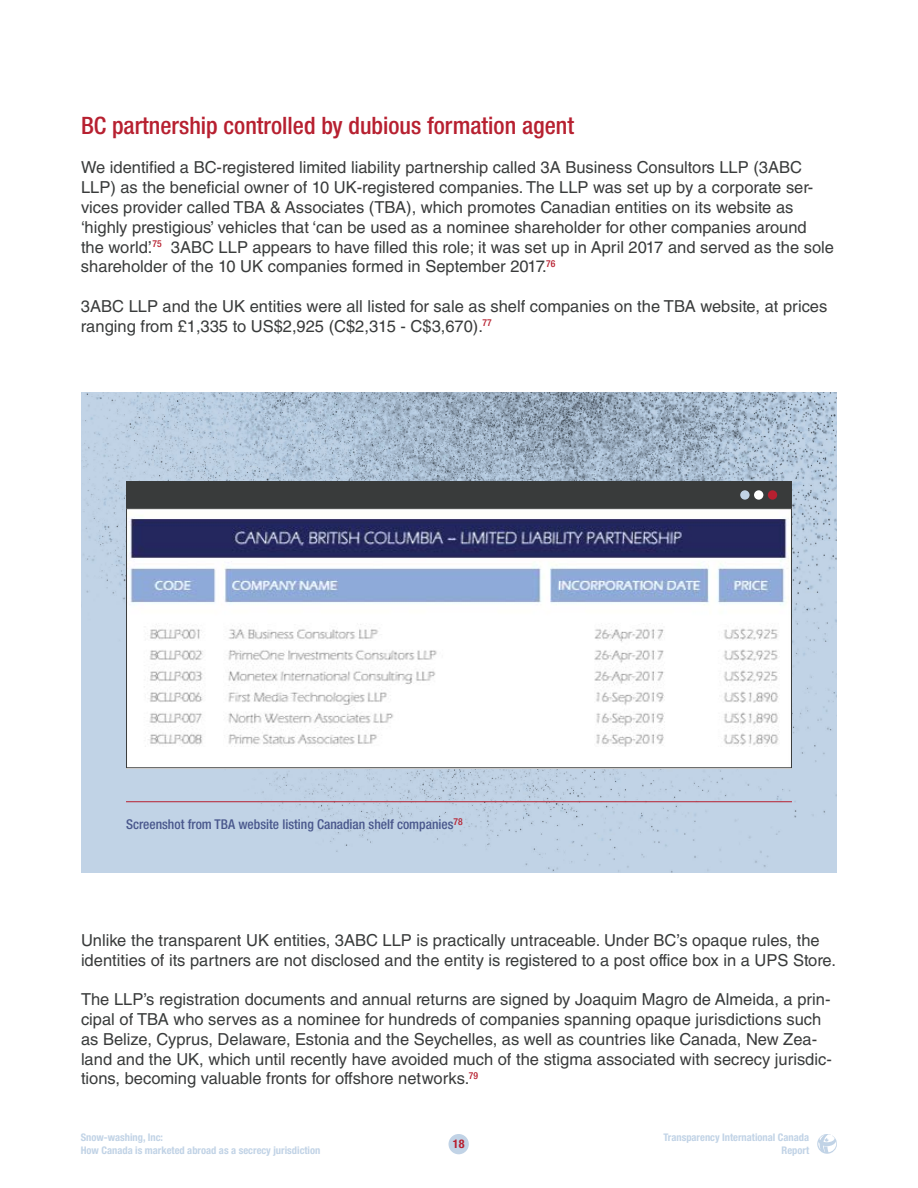
<style>
.page{position:relative;width:918px;height:1188px;background:#fff}
.page>*{position:absolute;margin:0;border:0;box-sizing:border-box;transform-origin:0 0}
.t1{font:500 condensed 24px "Helvetica Neue LT Std";color:#b72030}
.t2{font:16.5px/19.8px "Helvetica LT Std";color:#393b3b}
.t3{font:500 condensed 13.5px "Helvetica Neue LT Std";color:#49578c}
.t4{font:700 condensed 12px "Helvetica Neue LT Std";color:#b72030}
.t5{font:700 condensed 10.5px/12.6px "Helvetica Neue LT Std";color:#c1d3e6}
</style>
<div class="page">
<div style="left:449px;top:1134px;width:20px;height:20px;background:#c1d3e6;border-radius:50%"></div>
<svg style="left:817px;top:1134px;width:20px;height:20px"></svg>
<img style="left:81px;top:393px;width:756px;height:480px">
<hr style="left:126px;top:801px;width:666px;height:1px;background:#b72030">
<img style="left:128px;top:510px;width:662px;height:256px">
<div style="left:126px;top:508px;width:666px;height:260px;border:1px solid #393b3b"></div>
<div style="left:126px;top:482px;width:666px;height:26px;background:#393b3b"></div>
<div style="left:768px;top:490px;width:9px;height:10px;background:#b72030;border-radius:50%"></div>
<div style="left:754px;top:490px;width:9px;height:10px;background:#fff;border-radius:50%"></div>
<svg style="left:740px;top:490px;width:10px;height:10px"></svg>
<h1 class="t1" style="left:81px;top:111px;width:495px">BC partnership controlled by dubious formation agent</h1>
<p class="t2" style="left:81px;top:158px;width:755px">We identified a BC-registered limited liability partnership called 3A Business Consultors LLP (3ABC LLP) as the beneficial owner of 10 UK-registered companies. The LLP was set up by a corporate ser&shy;vices provider called TBA &amp; Associates (TBA), which promotes Canadian entities on its website as ‘highly prestigious’ vehicles that ‘can be used as a nominee shareholder for other companies around<br>the world’.<sup>75</sup> 3ABC LLP appears to have filled this role; it was set up in April 2017 and served as the sole shareholder of the 10 UK companies formed in September 2017.<sup>76</sup></p>
<p class="t2" style="left:81px;top:296px;width:748px">3ABC LLP and the UK entities were all listed for sale as shelf companies on the TBA website, at prices ranging from £1,335 to US$2,925 (C$2,315 - C$3,670).<sup>77</sup></p>
<p class="t3" style="left:126px;top:817px;width:338px">Screenshot from TBA website listing Canadian shelf companies<sup>78</sup></p>
<p class="t2" style="left:81px;top:930px;width:757px">Unlike the transparent UK entities, 3ABC LLP is practically untraceable. Under BC’s opaque rules, the identities of its partners are not disclosed and the entity is registered to a post office box in a UPS Store.</p>
<p class="t2" style="left:81px;top:989px;width:752px">The LLP’s registration documents and annual returns are signed by Joaquim Magro de Almeida, a prin&shy;cipal of TBA who serves as a nominee for hundreds of companies spanning opaque jurisdictions such as Belize, Cyprus, Delaware, Estonia and the Seychelles, as well as countries like Canada, New Zea&shy;land and the UK, which until recently have avoided much of the stigma associated with secrecy jurisdic&shy;tions, becoming valuable fronts for offshore networks.<sup>79</sup></p>
<p class="t5" style="left:81px;top:1131px;width:241px">Snow-washing, Inc:<br>How Canada is marketed abroad as a secrecy jurisdiction</p>
<p class="t4" style="left:453px;top:1137px;width:13px">18</p>
<p class="t5" style="left:664px;top:1131px;width:147px;text-align:right">Transparency International Canada<br>Report</p>
</div>
